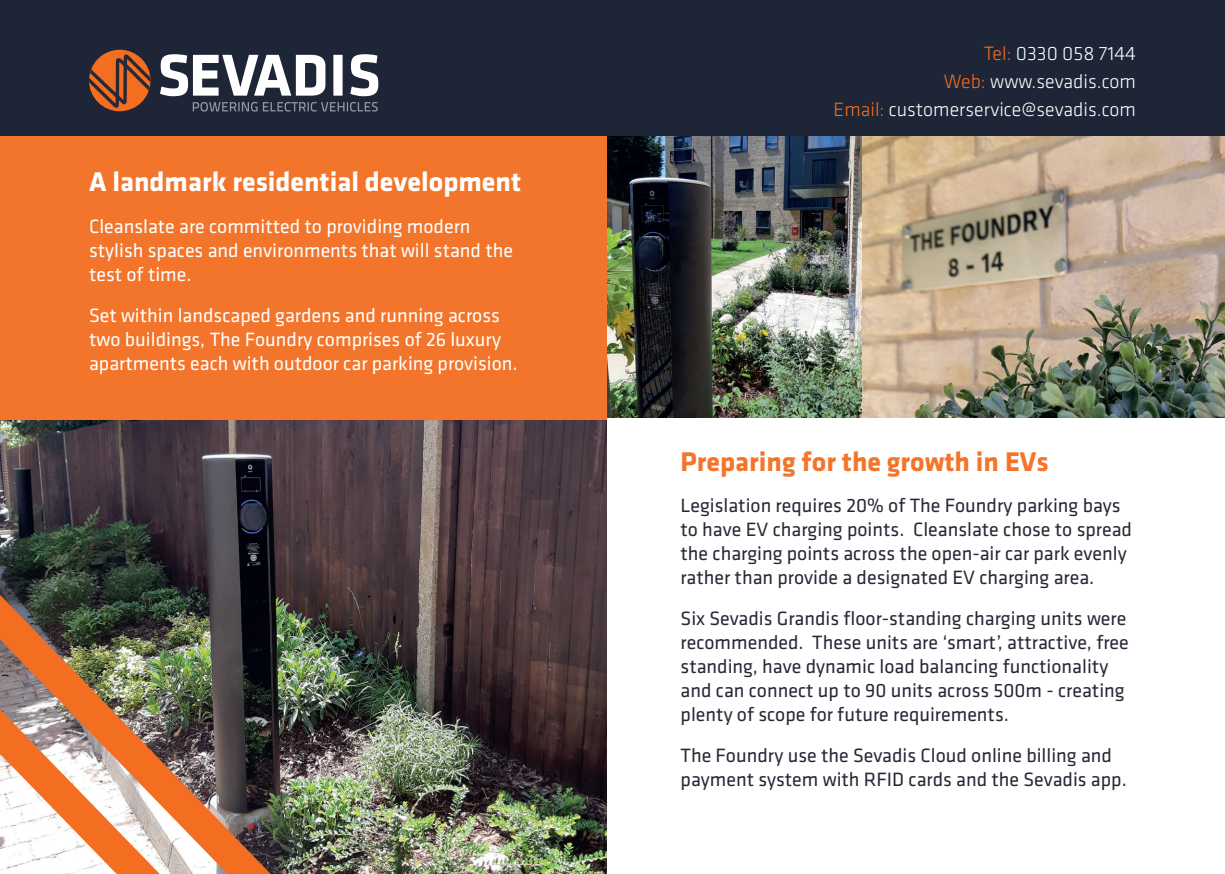
<style>
.page{position:relative;width:1225px;height:874px;background:#fff}
.page>*{position:absolute;margin:0;border:0;box-sizing:border-box;transform-origin:0 0}
.t1{font:28px "Klavika Bold Bold OSF";color:#fff}
.t2{font:28px "Klavika Bold Bold OSF";color:#f3752b}
.t3{font:20px/24px "Klavika";color:#282837}
.t4{font:20px/24px "Klavika";color:#fff}
.t5{font:300 20px "Klavika";color:#fff}
.s1{color:#f36e21}
</style>
<div class="page">
<img style="left:607px;top:135px;width:255px;height:283px">
<img style="left:862px;top:135px;width:363px;height:283px">
<div style="left:0;top:0;width:607px;height:419px;background:#f3752b"></div>
<div style="left:0;top:0;width:1225px;height:135px;background:#1e2537"></div>
<img style="left:0;top:174px;width:817px;height:699px">
<div style="left:89px;top:50px;width:61px;height:61px;background:#f36e21;border-radius:50%"></div>
<svg style="left:89px;top:55px;width:61px;height:56px"></svg>
<svg style="left:193px;top:102px;width:185px;height:9px"></svg>
<svg style="left:160px;top:54px;width:218px;height:42px"></svg>
<p class="t1" style="left:89px;top:167px;width:433px">A landmark residential development</p>
<p class="t4" style="left:89px;top:213px;width:425px">Cleanslate are committed to providing modern stylish spaces and environments that will stand the test of time.</p>
<p class="t4" style="left:89px;top:302px;width:430px">Set within landscaped gardens and running across two buildings, The Foundry comprises of 26 luxury apartments each with outdoor car parking provision.</p>
<p class="t5" style="left:983px;top:43px;width:154px"><span class="s1">Tel:</span> 0330 058 7144</p>
<p class="t5" style="left:944px;top:71px;width:193px"><span class="s1">Web:</span> www.sevadis.com</p>
<p class="t5" style="left:833px;top:99px;width:304px"><span class="s1">Email:</span> customerservice@sevadis.com</p>
<p class="t2" style="left:680px;top:446px;width:369px">Preparing for the growth in EVs</p>
<p class="t3" style="left:680px;top:492px;width:453px">Legislation requires 20% of The Foundry parking bays to have EV charging points. Cleanslate chose to spread the charging points across the open-air car park evenly rather than provide a designated EV charging area.</p>
<p class="t3" style="left:680px;top:605px;width:450px">Six Sevadis Grandis floor-standing charging units were recommended. These units are ‘smart’, attractive, free standing, have dynamic load balancing functionality and can connect up to 90 units across 500m - creating plenty of scope for future requirements.</p>
<p class="t3" style="left:680px;top:742px;width:448px">The Foundry use the Sevadis Cloud online billing and payment system with RFID cards and the Sevadis app.</p>
</div>
